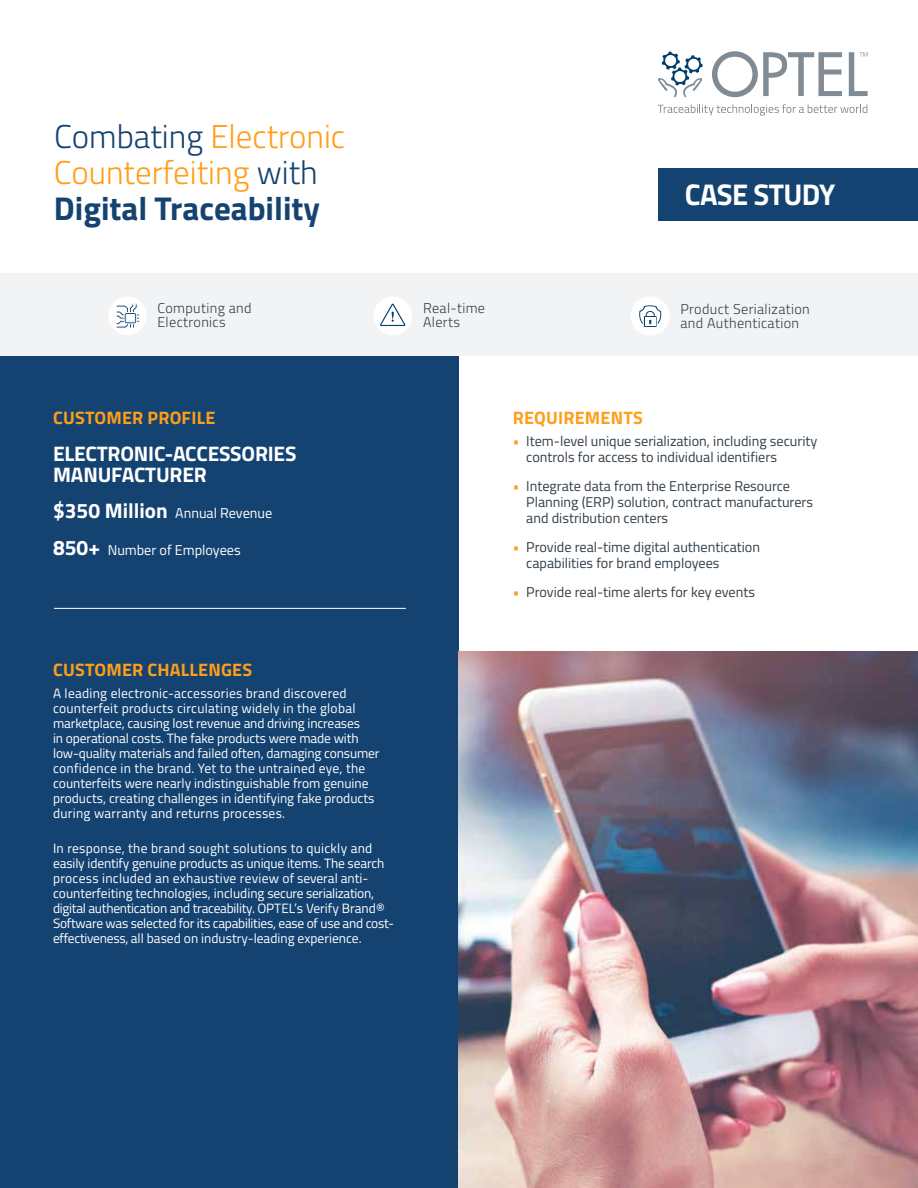
<style>
.page{position:relative;width:918px;height:1188px;background:#fff}
.page>*{position:absolute;margin:0;border:0;box-sizing:border-box;transform-origin:0 0}
.t1{font:300 33px/36px "Titillium";color:#ff9e18}
.t2{font:700 30px "Titillium";letter-spacing:-.02em;color:#fff}
.t3{font:700 21px/21px "Titillium";letter-spacing:-.01em;color:#fff}
.t4{font:700 18px "Titillium";letter-spacing:.01em;color:#ff9e18}
.t5{font:14.25px/15.8px "Titillium";color:#323e48}
.t6{font:300 14.25px/13.5px "Titillium";letter-spacing:.025em;color:#323e48}
.t7{font:14.25px "Titillium";color:#fff}
.t8{font:13.5px/15px "Titillium";color:#fff}
.s1{color:#154371}
.s2{font-weight:700;color:#154371}
.s3{font-weight:700;font-size:21px}
.s4{color:#ff9e18}
</style>
<div class="page">
<div style="left:0;top:356px;width:459px;height:832px;background:#154371"></div>
<hr style="left:54px;top:608px;width:352px;height:1px;background:#fff">
<img style="left:459px;top:651px;width:459px;height:537px">
<div style="left:0;top:273px;width:918px;height:83px;background:#f2f3f4"></div>
<svg style="left:658px;top:104px;width:209px;height:12px"></svg>
<svg style="left:712px;top:51px;width:130px;height:46px"></svg>
<svg style="left:658px;top:52px;width:45px;height:45px"></svg>
<svg style="left:849px;top:52px;width:19px;height:44px"></svg>
<div style="left:659px;top:168px;width:259px;height:52px;background:#154371"></div>
<div style="left:631px;top:296px;width:39px;height:40px;background:#fff;border-radius:50%"></div>
<svg style="left:639px;top:305px;width:22px;height:22px"></svg>
<div style="left:108px;top:297px;width:39px;height:38px;background:#fff;border-radius:50%"></div>
<svg style="left:116px;top:303px;width:24px;height:25px"></svg>
<div style="left:373px;top:297px;width:39px;height:38px;background:#fff;border-radius:50%"></div>
<svg style="left:380px;top:303px;width:26px;height:23px"></svg>
<h1 class="t1" style="left:54px;top:117px;width:293px"><span class="s1">Combating</span> Electronic<br>Counterfeiting <span class="s1">with<br></span><span class="s2">Digital Traceability</span></h1>
<h2 class="t2" style="left:685px;top:172px;width:152px">CASE STUDY</h2>
<p class="t6" style="left:157px;top:301px;width:96px">Computing and<br>Electronics</p>
<p class="t6" style="left:680px;top:302px;width:131px">Product Serialization and Authentication</p>
<p class="t6" style="left:423px;top:301px;width:64px">Real-time<br>Alerts</p>
<h3 class="t4" style="left:53px;top:404px;width:164px">CUSTOMER PROFILE</h3>
<h3 class="t3" style="left:53px;top:442px;width:245px">ELECTRONIC-ACCESSORIES<br>MANUFACTURER</h3>
<p class="t7" style="left:53px;top:503px;width:221px"><span class="s3">$350 Million</span> Annual Revenue</p>
<p class="t7" style="left:53px;top:540px;width:189px"><span class="s3">850+</span> Number of Employees</p>
<h3 class="t4" style="left:53px;top:656px;width:201px">CUSTOMER CHALLENGES</h3>
<p class="t8" style="left:53px;top:685px;width:328px">A leading electronic-accessories brand discovered counterfeit products circulating widely in the global marketplace, causing lost revenue and driving increases<br>in operational costs. The fake products were made with low-quality materials and failed often, damaging consumer confidence in the brand. Yet to the untrained eye, the counterfeits were nearly indistinguishable from genuine products, creating challenges in identifying fake products during warranty and returns processes.</p>
<p class="t8" style="left:53px;top:840px;width:343px">In response, the brand sought solutions to quickly and easily identify genuine products as unique items. The search process included an exhaustive review of several anti&shy;counterfeiting technologies, including secure serialization, digital authentication and traceability. OPTEL’s Verify Brand® Software was selected for its capabilities, ease of use and cost&shy;effectiveness, all based on industry-leading experience.</p>
<h3 class="t4" style="left:513px;top:404px;width:131px">REQUIREMENTS</h3>
<p class="t5" style="left:526px;top:433px;width:293px;text-indent:-13px"><span class="s4">•</span> Item-level unique serialization, including security controls for access to individual identifiers</p>
<p class="t5" style="left:526px;top:478px;width:288px;text-indent:-13px"><span class="s4">•</span> Integrate data from the Enterprise Resource<br>Planning (ERP) solution, contract manufacturers and distribution centers</p>
<p class="t5" style="left:526px;top:539px;width:235px;text-indent:-13px"><span class="s4">•</span> Provide real-time digital authentication capabilities for brand employees</p>
<p class="t5" style="left:513px;top:584px;width:244px"><span class="s4">•</span> Provide real-time alerts for key events</p>
</div>
